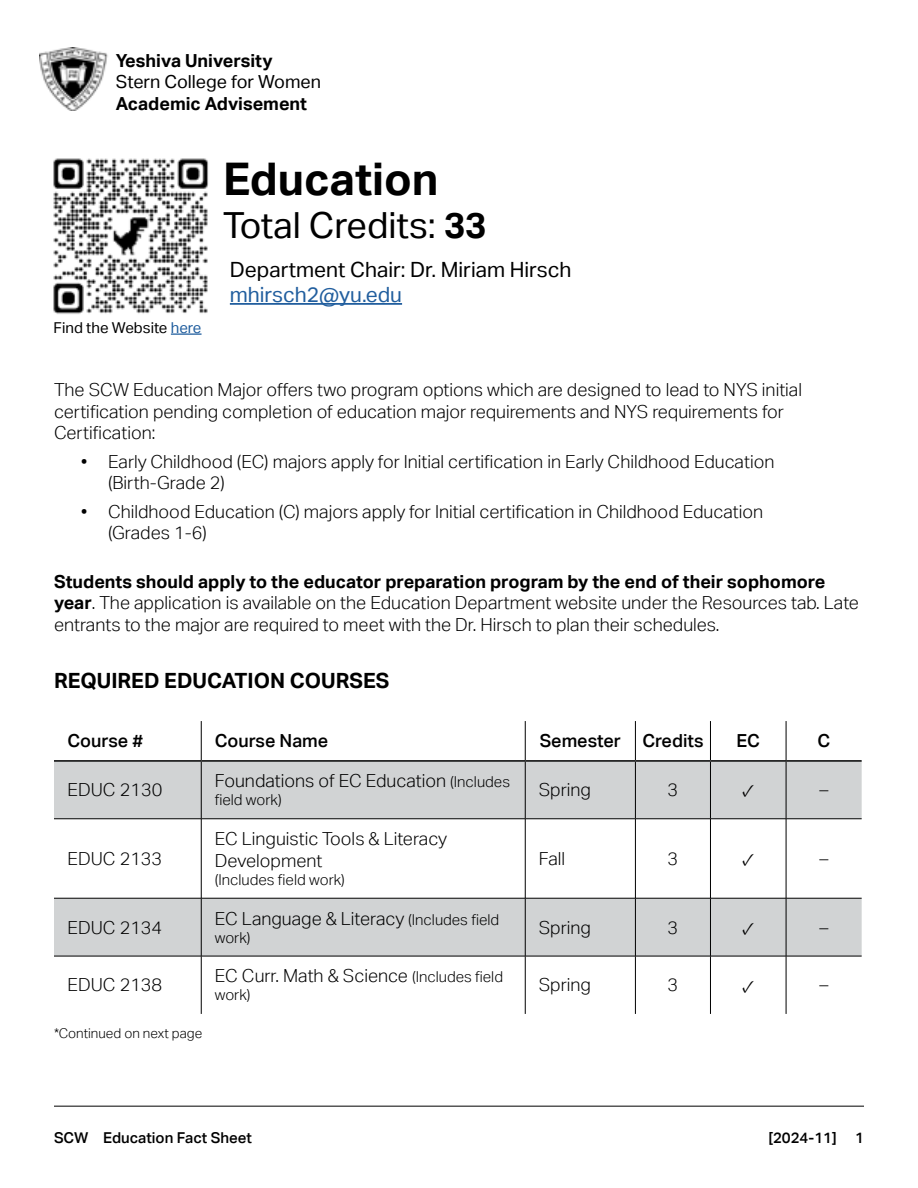
<style>
.page{position:relative;width:918px;height:1188px;background:#fff}
.page>*{position:absolute;margin:0;border:0;box-sizing:border-box;transform-origin:0 0}
.t1{font:700 45px "Aktiv Grotesk";color:#000}
.t2{font:36px "Aktiv Grotesk";color:#000}
.t3{font:21px "Aktiv Grotesk";color:#000}
.t4{font:700 21px "Aktiv Grotesk";color:#000}
.t5{font:21px "Aktiv Grotesk";color:#215e9e}
.t6{font:300 18px/21.6px "Aktiv Grotesk";color:#000}
.t7{font:700 18px "Aktiv Grotesk";color:#000}
.t8{font:500 18px "Aktiv Grotesk";color:#000}
.t9{font:18px "Aktiv Grotesk";color:#000}
.t10{font:18px "Minion Pro";color:#000}
.t11{font:300 15px "Aktiv Grotesk";color:#000}
.t12{font:500 15px "Aktiv Grotesk";color:#000}
.t13{font:15px "Aktiv Grotesk";color:#000}
.t14{font:300 13.5px "Aktiv Grotesk";color:#000}
.s1{color:#215e9e}
.s2{font-weight:700}
.s3{font-size:15px}
</style>
<div class="page">
<img style="left:40px;top:48px;width:68px;height:62px">
<img style="left:53px;top:158px;width:156px;height:156px">
<hr style="left:230px;top:303px;width:172px;height:2px;background:#215e9e">
<hr style="left:171px;top:333px;width:31px;height:2px;background:#215e9e">
<hr style="left:54px;top:1106px;width:810px;height:1px;background:#000">
<svg style="left:54px;top:762px;width:808px;height:194px;fill:#d1d3d4"></svg>
<hr style="left:201px;top:721px;width:1px;height:39px;background:#000">
<hr style="left:525px;top:721px;width:1px;height:39px;background:#000">
<hr style="left:635px;top:721px;width:1px;height:39px;background:#000">
<hr style="left:710px;top:721px;width:1px;height:39px;background:#000">
<hr style="left:786px;top:721px;width:1px;height:39px;background:#000">
<hr style="left:201px;top:762px;width:1px;height:57px;background:#000">
<hr style="left:525px;top:762px;width:1px;height:57px;background:#000">
<hr style="left:635px;top:762px;width:1px;height:57px;background:#000">
<hr style="left:710px;top:762px;width:1px;height:57px;background:#000">
<hr style="left:786px;top:762px;width:1px;height:57px;background:#000">
<hr style="left:54px;top:819px;width:147px;height:1px;background:#000">
<hr style="left:201px;top:819px;width:324px;height:1px;background:#000">
<hr style="left:201px;top:819px;width:1px;height:79px;background:#000">
<hr style="left:525px;top:819px;width:110px;height:1px;background:#000">
<hr style="left:525px;top:819px;width:1px;height:79px;background:#000">
<hr style="left:635px;top:819px;width:75px;height:1px;background:#000">
<hr style="left:635px;top:819px;width:1px;height:79px;background:#000">
<hr style="left:710px;top:819px;width:76px;height:1px;background:#000">
<hr style="left:710px;top:819px;width:1px;height:79px;background:#000">
<hr style="left:786px;top:819px;width:76px;height:1px;background:#000">
<hr style="left:786px;top:819px;width:1px;height:79px;background:#000">
<hr style="left:54px;top:898px;width:147px;height:1px;background:#000">
<hr style="left:201px;top:898px;width:324px;height:1px;background:#000">
<hr style="left:201px;top:898px;width:1px;height:58px;background:#000">
<hr style="left:525px;top:898px;width:110px;height:1px;background:#000">
<hr style="left:525px;top:898px;width:1px;height:58px;background:#000">
<hr style="left:635px;top:898px;width:75px;height:1px;background:#000">
<hr style="left:635px;top:898px;width:1px;height:58px;background:#000">
<hr style="left:710px;top:898px;width:76px;height:1px;background:#000">
<hr style="left:710px;top:898px;width:1px;height:58px;background:#000">
<hr style="left:786px;top:898px;width:76px;height:1px;background:#000">
<hr style="left:786px;top:898px;width:1px;height:58px;background:#000">
<hr style="left:54px;top:956px;width:147px;height:1px;background:#000">
<hr style="left:201px;top:956px;width:324px;height:1px;background:#000">
<hr style="left:201px;top:956px;width:1px;height:58px;background:#000">
<hr style="left:525px;top:956px;width:110px;height:1px;background:#000">
<hr style="left:525px;top:956px;width:1px;height:58px;background:#000">
<hr style="left:635px;top:956px;width:75px;height:1px;background:#000">
<hr style="left:635px;top:956px;width:1px;height:58px;background:#000">
<hr style="left:710px;top:956px;width:76px;height:1px;background:#000">
<hr style="left:710px;top:956px;width:1px;height:58px;background:#000">
<hr style="left:786px;top:956px;width:76px;height:1px;background:#000">
<hr style="left:786px;top:956px;width:1px;height:58px;background:#000">
<hr style="left:54px;top:760px;width:147px;height:2px;background:#000">
<hr style="left:201px;top:760px;width:324px;height:2px;background:#000">
<hr style="left:525px;top:760px;width:110px;height:2px;background:#000">
<hr style="left:635px;top:760px;width:75px;height:2px;background:#000">
<hr style="left:710px;top:760px;width:76px;height:2px;background:#000">
<hr style="left:786px;top:760px;width:76px;height:2px;background:#000">
<p class="t7" style="left:116px;top:49px;width:158px">Yeshiva University</p>
<p class="t9" style="left:116px;top:71px;width:207px">Stern College for Women</p>
<p class="t7" style="left:116px;top:93px;width:193px">Academic Advisement</p>
<p class="t13" style="left:54px;top:319px;width:149px">Find the Website <span class="s1">here</span></p>
<h1 class="t1" style="left:223px;top:151px;width:217px">Education</h1>
<h2 class="t2" style="left:223px;top:204px;width:265px">Total Credits: <span class="s2">33</span></h2>
<p class="t3" style="left:230px;top:257px;width:343px">Department Chair: Dr. Miriam Hirsch</p>
<p class="t5" style="left:230px;top:282px;width:174px">mhirsch2@yu.edu</p>
<p class="t6" style="left:54px;top:379px;width:750px">The SCW Education Major offers two program options which are designed to lead to NYS initial certification pending completion of education major requirements and NYS requirements for<br>Certification:</p>
<p class="t6" style="left:108px;top:450px;width:668px;text-indent:-27px">• Early Childhood (EC) majors apply for Initial certification in Early Childhood Education (Birth-Grade 2)</p>
<p class="t6" style="left:108px;top:500px;width:657px;text-indent:-27px">• Childhood Education (C) majors apply for Initial certification in Childhood Education (Grades 1-6)</p>
<p class="t6" style="left:54px;top:571px;width:807px"><span class="s2">Students should apply to the educator preparation program by the end of their sophomore year</span>. The application is available on the Education Department website under the Resources tab. Late entrants to the major are required to meet with the Dr. Hirsch to plan their schedules.</p>
<p class="t4" style="left:54px;top:668px;width:337px">REQUIRED EDUCATION COURSES</p>
<p class="t8" style="left:68px;top:730px;width:77px">Course #</p>
<p class="t8" style="left:215px;top:730px;width:115px">Course Name</p>
<p class="t8" style="left:540px;top:730px;width:165px">Semester Credits</p>
<p class="t8" style="left:737px;top:730px;width:25px">EC</p>
<p class="t8" style="left:817px;top:730px;width:14px">C</p>
<p class="t6" style="left:68px;top:779px;width:96px">EDUC 2130</p>
<p class="t6" style="left:215px;top:770px;width:297px">Foundations of EC Education <span class="s3">(Includes</span></p>
<p class="t11" style="left:215px;top:791px;width:68px">field work)</p>
<p class="t6" style="left:539px;top:779px;width:54px">Spring</p>
<p class="t6" style="left:668px;top:779px;width:12px">3</p>
<p class="t10" style="left:742px;top:779px;width:14px">✓</p>
<p class="t6" style="left:819px;top:779px;width:10px">–</p>
<p class="t6" style="left:68px;top:848px;width:96px">EDUC 2133</p>
<p class="t6" style="left:215px;top:828px;width:234px">EC Linguistic Tools &amp; Literacy<br>Development</p>
<p class="t11" style="left:215px;top:871px;width:132px">(Includes field work)</p>
<p class="t6" style="left:68px;top:916px;width:96px">EDUC 2134</p>
<p class="t6" style="left:215px;top:907px;width:286px">EC Language &amp; Literacy <span class="s3">(Includes field</span></p>
<p class="t11" style="left:215px;top:929px;width:37px">work)</p>
<p class="t6" style="left:68px;top:974px;width:96px">EDUC 2138</p>
<p class="t14" style="left:54px;top:1025px;width:150px">*Continued on next page</p>
<p class="t6" style="left:215px;top:965px;width:290px">EC Curr. Math &amp; Science <span class="s3">(Includes field</span></p>
<p class="t11" style="left:215px;top:987px;width:37px">work)</p>
<p class="t6" style="left:539px;top:848px;width:28px">Fall</p>
<p class="t6" style="left:668px;top:848px;width:12px">3</p>
<p class="t10" style="left:742px;top:847px;width:14px">✓</p>
<p class="t6" style="left:819px;top:848px;width:10px">–</p>
<p class="t6" style="left:539px;top:916px;width:54px">Spring</p>
<p class="t6" style="left:668px;top:916px;width:12px">3</p>
<p class="t10" style="left:742px;top:916px;width:14px">✓</p>
<p class="t6" style="left:819px;top:916px;width:10px">–</p>
<p class="t6" style="left:539px;top:974px;width:54px">Spring</p>
<p class="t6" style="left:668px;top:974px;width:12px">3</p>
<p class="t10" style="left:742px;top:974px;width:14px">✓</p>
<p class="t6" style="left:819px;top:974px;width:10px">–</p>
<p class="t12" style="left:54px;top:1129px;width:199px">SCW Education Fact Sheet</p>
<p class="t12" style="left:768px;top:1129px;width:97px">[2024-11] 1</p>
</div>
